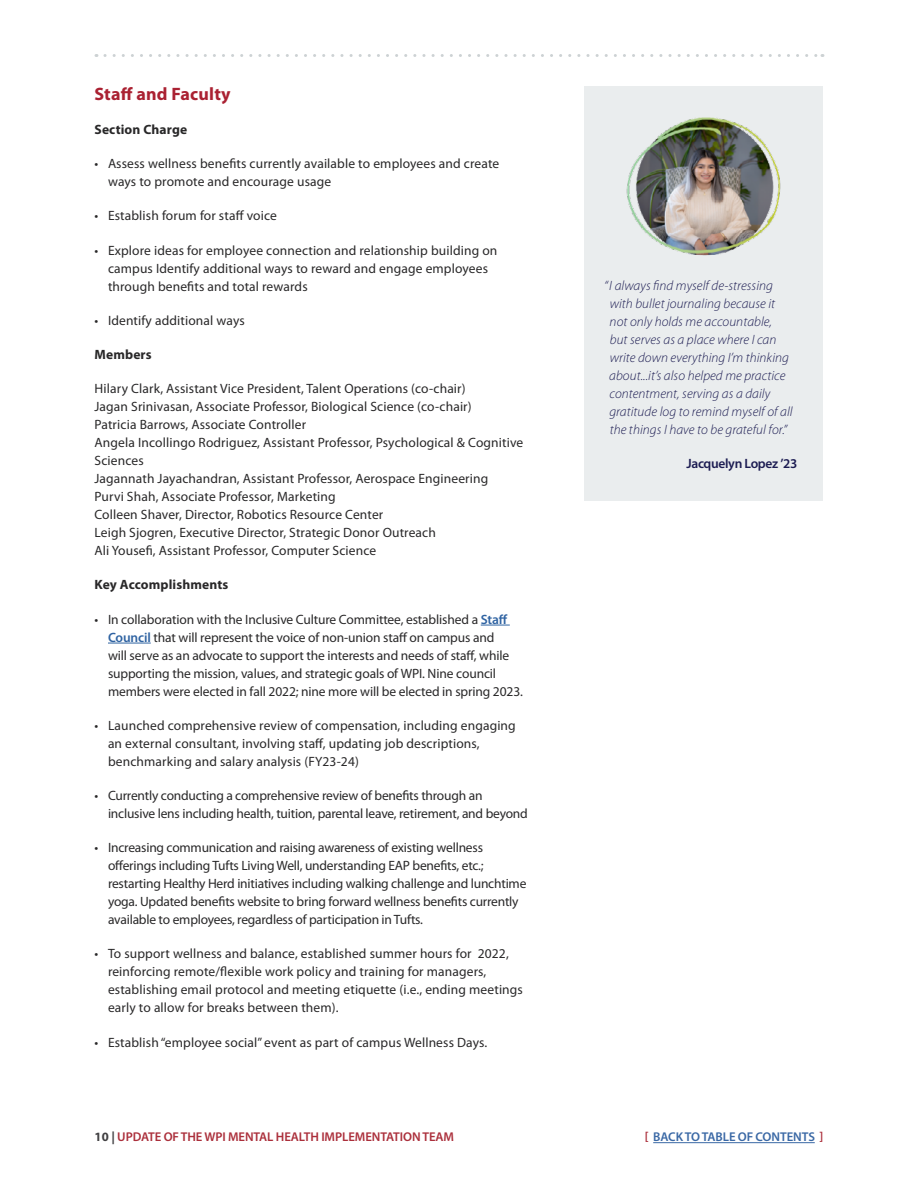
<style>
.page{position:relative;width:918px;height:1188px;background:#fff}
.page>*{position:absolute;margin:0;border:0;box-sizing:border-box;transform-origin:0 0}
.t1{font:700 18px "Myriad Pro";letter-spacing:.01em;color:#aa2132}
.t2{font:13.5px/18px "Myriad Pro";letter-spacing:.005em;color:#292829}
.t3{font:13.5px/18px "Myriad Pro";letter-spacing:-.015em;color:#292829}
.t4{font:italic 300 13.5px/18px "Myriad Pro";letter-spacing:.005em;color:#1c1c52}
.t5{font:700 13.5px "Myriad Pro";letter-spacing:.01em;color:#292829}
.t6{font:600 13.5px "Myriad Pro";letter-spacing:-.025em;color:#1c1c52}
.t7{font:600 12.75px "Myriad Pro";letter-spacing:-.005em;color:#ab2f3b}
.t8{font:600 12.75px "Myriad Pro";letter-spacing:-.005em;color:#3a68a5}
.s1{font-weight:600;color:#2f63a2}
.s2{font-weight:700;color:#414042}
.s3{color:#ab2f3b}
</style>
<div class="page">
<svg style="left:105px;top:54px;width:718px;height:3px"></svg>
<hr style="left:653px;top:1142px;width:162px;height:1px;background:#3a68a5">
<svg style="left:481px;top:625px;width:29px;height:1px"></svg>
<hr style="left:108px;top:643px;width:43px;height:1px;background:#2f63a2">
<div style="left:584px;top:86px;width:239px;height:415px;background:#eaedee"></div>
<img style="left:626px;top:117px;width:155px;height:139px">
<h1 class="t1" style="left:94px;top:82px;width:138px">Staff and Faculty</h1>
<p class="t5" style="left:94px;top:121px;width:94px">Section Charge</p>
<p class="t2" style="left:108px;top:155px;width:393px;text-indent:-14px">• Assess wellness benefits currently available to employees and create ways to promote and encourage usage</p>
<p class="t2" style="left:94px;top:207px;width:184px">• Establish forum for staff voice</p>
<p class="t2" style="left:108px;top:241px;width:391px;text-indent:-14px">• Explore ideas for employee connection and relationship building on campus Identify additional ways to reward and engage employees through benefits and total rewards</p>
<p class="t2" style="left:94px;top:311px;width:152px">• Identify additional ways</p>
<p class="t5" style="left:94px;top:346px;width:59px">Members</p>
<p class="t2" style="left:94px;top:380px;width:430px">Hilary Clark, Assistant Vice President, Talent Operations (co-chair)<br>Jagan Srinivasan, Associate Professor, Biological Science (co-chair)<br>Patricia Barrows, Associate Controller<br>Angela Incollingo Rodriguez, Assistant Professor, Psychological &amp; Cognitive Sciences<br>Jagannath Jayachandran, Assistant Professor, Aerospace Engineering<br>Purvi Shah, Associate Professor, Marketing<br>Colleen Shaver, Director, Robotics Resource Center<br>Leigh Sjogren, Executive Director, Strategic Donor Outreach<br>Ali Yousefi, Assistant Professor, Computer Science</p>
<p class="t5" style="left:94px;top:576px;width:135px">Key Accomplishments</p>
<p class="t2" style="left:108px;top:610px;width:416px;text-indent:-14px">• In collaboration with the Inclusive Culture Committee, established a <span class="s1">Staff Council</span> that will represent the voice of non-union staff on campus and<br>will serve as an advocate to support the interests and needs of staff, while supporting the mission, values, and strategic goals of WPI. Nine council members were elected in fall 2022; nine more will be elected in spring 2023.</p>
<p class="t2" style="left:108px;top:716px;width:409px;text-indent:-14px">• Launched comprehensive review of compensation, including engaging an external consultant, involving staff, updating job descriptions, benchmarking and salary analysis (FY23-24)</p>
<p class="t3" style="left:108px;top:786px;width:421px;text-indent:-14px">• Currently conducting a comprehensive review of benefits through an inclusive lens including health, tuition, parental leave, retirement, and beyond</p>
<p class="t3" style="left:108px;top:838px;width:420px;text-indent:-14px">• Increasing communication and raising awareness of existing wellness offerings including Tufts Living Well, understanding EAP benefits, etc.; restarting Healthy Herd initiatives including walking challenge and lunchtime yoga. Updated benefits website to bring forward wellness benefits currently available to employees, regardless of participation in Tufts.</p>
<p class="t2" style="left:108px;top:945px;width:416px;text-indent:-14px">• To support wellness and balance, established summer hours for 2022, reinforcing remote/flexible work policy and training for managers, establishing email protocol and meeting etiquette (i.e., ending meetings early to allow for breaks between them).</p>
<p class="t2" style="left:94px;top:1033px;width:394px">• Establish “employee social” event as part of campus Wellness Days.</p>
<p class="t4" style="left:609px;top:277px;width:185px;text-indent:-5px">“I always find myself de-stressing with bullet journaling because it not only holds me accountable,<br>but serves as a place where I can write down everything I’m thinking about...it’s also helped me practice contentment, serving as a daily gratitude log to remind myself of all the things I have to be grateful for.”</p>
<p class="t6" style="left:687px;top:455px;width:112px">Jacquelyn Lopez ’23</p>
<p class="t7" style="left:94px;top:1129px;width:361px"><span class="s2">10 |</span> UPDATE OF THE WPI MENTAL HEALTH IMPLEMENTATION TEAM</p>
<p class="t8" style="left:645px;top:1129px;width:180px"><span class="s3">[</span> BACK TO TABLE OF CONTENTS <span class="s3">]</span></p>
</div>
